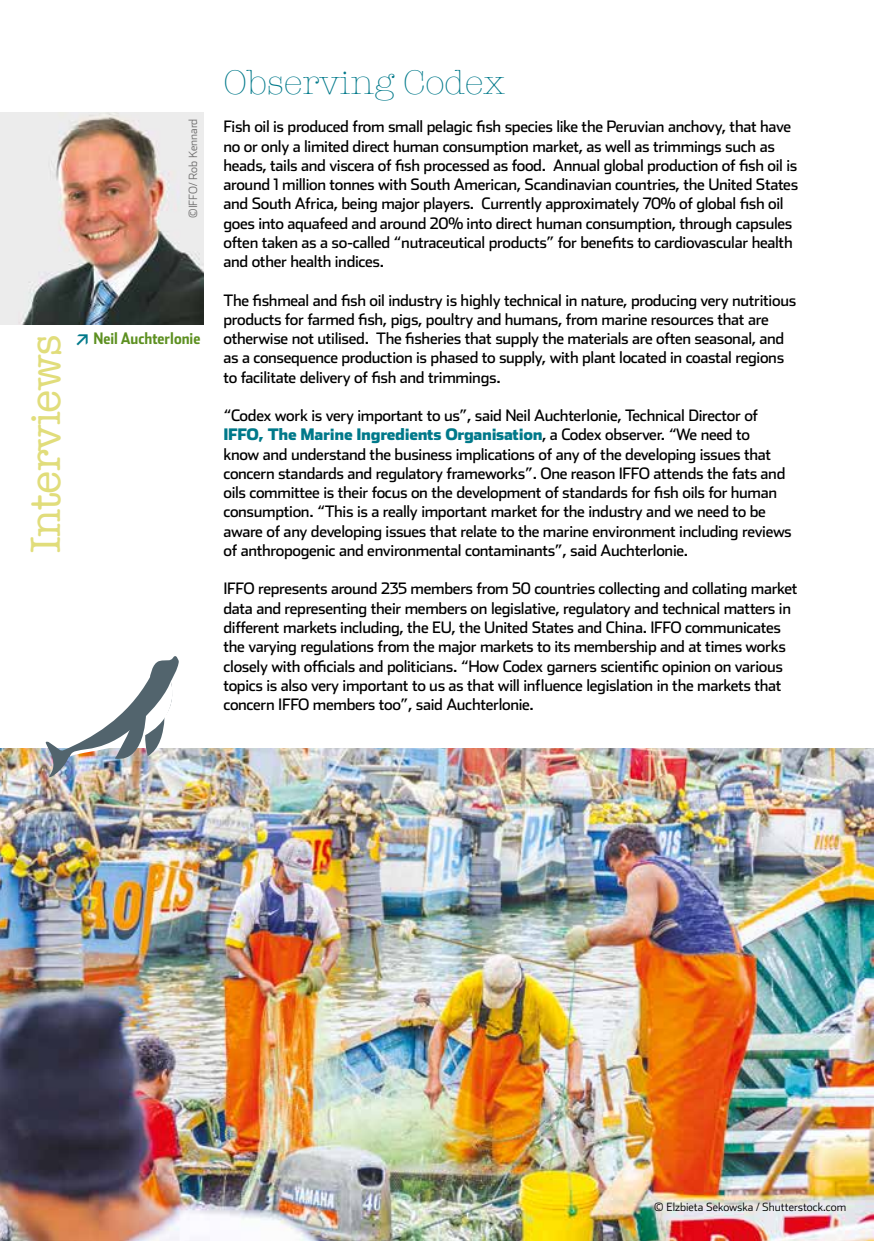
<style>
.page{position:relative;width:874px;height:1241px;background:#fff}
.page>*{position:absolute;margin:0;border:0;box-sizing:border-box;transform-origin:0 0}
.t1{font:43.75px "American Typewriter";letter-spacing:-.02em;color:#e1dd7b}
.t2{font:300 35px "American Typewriter";color:#00798a}
.t3{font:15.75px/19.2px "Stainless";letter-spacing:-.02em;color:#000}
.t4{font:700 15.75px "Stainless Cond";color:#5d9021}
.t5{font:300 11.38px "Stainless";color:#000}
.t6{font:300 11.38px "Stainless";color:#706f6f}
.s1{font-family:"DIN";color:#00798a}
.s2{font-weight:900;color:#00798a}
</style>
<div class="page">
<img style="left:0;top:748px;width:873px;height:492px">
<img style="left:38px;top:656px;width:148px;height:124px">
<img style="left:0;top:113px;width:203px;height:211px">
<p class="t6" style="left:186px;top:218px;width:101px;rotate:-90deg">©IFFO/ Rob Kennard</p>
<h1 class="t1" style="left:12px;top:553px;width:220px;rotate:-90deg">Interviews</h1>
<p class="t4" style="left:74px;top:328px;width:127px"><span class="s1">≥</span> Neil Auchterlonie</p>
<h2 class="t2" style="left:223px;top:56px;width:283px">Observing Codex</h2>
<p class="t3" style="left:223px;top:117px;width:576px">Fish oil is produced from small pelagic fish species like the Peruvian anchovy, that have no or only a limited direct human consumption market, as well as trimmings such as heads, tails and viscera of fish processed as food. Annual global production of fish oil is around 1 million tonnes with South American, Scandinavian countries, the United States and South Africa, being major players. Currently approximately 70% of global fish oil goes into aquafeed and around 20% into direct human consumption, through capsules often taken as a so-called “nutraceutical products” for benefits to cardiovascular health and other health indices.</p>
<p class="t3" style="left:223px;top:290px;width:574px">The fishmeal and fish oil industry is highly technical in nature, producing very nutritious products for farmed fish, pigs, poultry and humans, from marine resources that are otherwise not utilised. The fisheries that supply the materials are often seasonal, and as a consequence production is phased to supply, with plant located in coastal regions to facilitate delivery of fish and trimmings.</p>
<p class="t3" style="left:223px;top:405px;width:569px">“Codex work is very important to us”, said Neil Auchterlonie, Technical Director of <span class="s2">IFFO, The Marine Ingredients Organisation</span>, a Codex observer. “We need to<br>know and understand the business implications of any of the developing issues that concern standards and regulatory frameworks”. One reason IFFO attends the fats and oils committee is their focus on the development of standards for fish oils for human consumption. “This is a really important market for the industry and we need to be aware of any developing issues that relate to the marine environment including reviews of anthropogenic and environmental contaminants”, said Auchterlonie.</p>
<p class="t3" style="left:223px;top:578px;width:575px">IFFO represents around 235 members from 50 countries collecting and collating market data and representing their members on legislative, regulatory and technical matters in different markets including, the EU, the United States and China. IFFO communicates the varying regulations from the major markets to its membership and at times works closely with officials and politicians. “How Codex garners scientific opinion on various topics is also very important to us as that will influence legislation in the markets that concern IFFO members too”, said Auchterlonie.</p>
<p class="t5" style="left:654px;top:1200px;width:193px">© Elzbieta Sekowska / Shutterstock.com</p>
</div>
